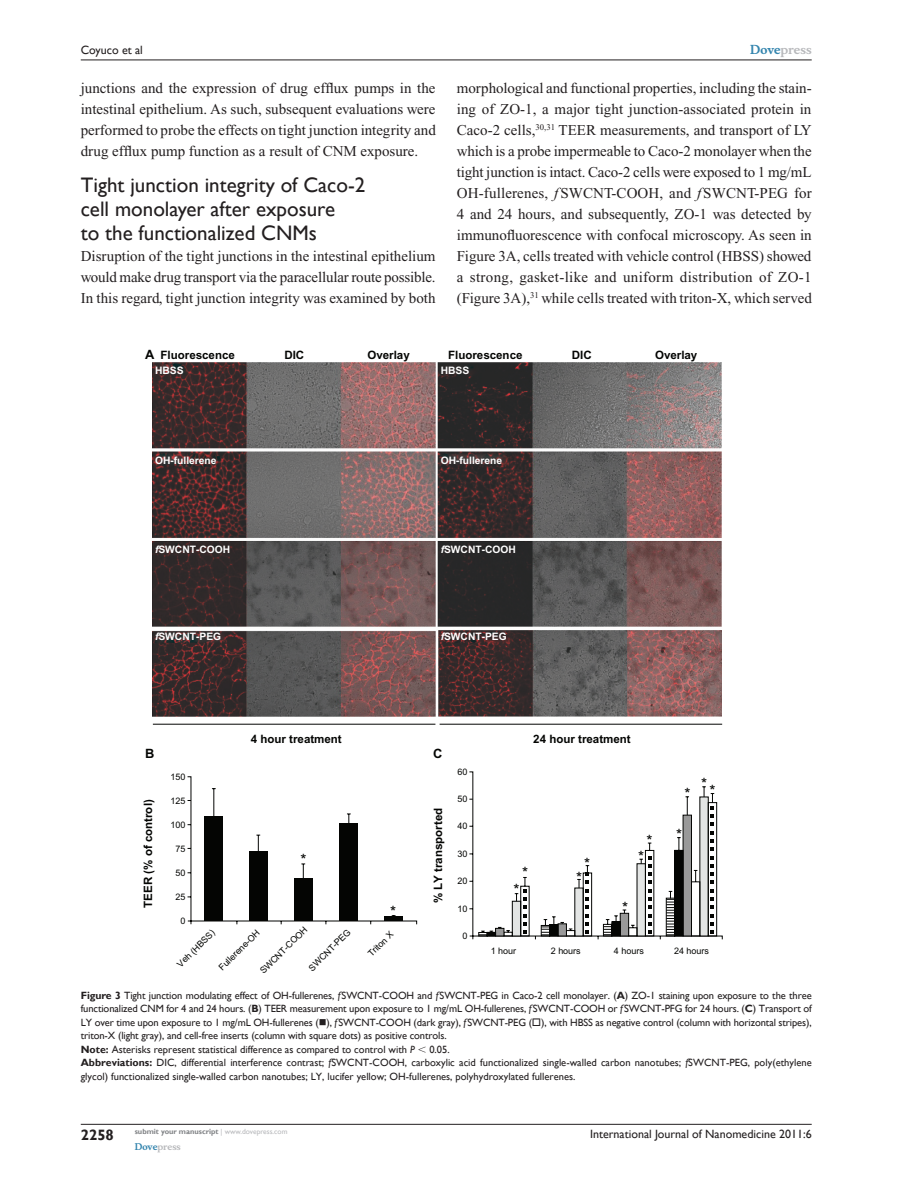
<style>
.page{position:relative;width:918px;height:1188px;background:#fff}
.page>*{position:absolute;margin:0;border:0;box-sizing:border-box;transform-origin:0 0}
.t1{font:21px/24px "Gill Sans";color:#231f20}
.t2{font:15.45px "Arial";color:#040503}
.t3{font:15px/21px "Times New Roman";color:#231f20;text-align:justify}
.t4{font:700 15px "Gill Sans";color:#231f20}
.t5{font:700 12.9px "Arial";color:#040503}
.t6{font:12px "Gill Sans";color:#231f20}
.t7{font:700 12px "Musee";color:#b8b9bc}
.t8{font:700 11.55px "Arial";color:#040503}
.t9{font:10.5px/13.5px "Gill Sans";letter-spacing:-.01em;color:#231f20}
.t10{font:700 10.2px "Arial";color:#fff}
.t11{font:9px "Arial";color:#040503}
.t12{font:700 9px "Musee";color:#b8b9bc}
.t13{font:700 7.5px "Gill Sans";color:#808285}
.s1{color:#3485ae}
.s2{font-style:italic}
.s3{font-size:12.9px}
.s4{font-weight:700}
.s5{font-family:"Mathematical Pi One"}
.s6{font-weight:400;color:#b8b9bc}
</style>
<div class="page">
<hr style="left:81px;top:1124px;width:731px;height:1px;background:#231f20">
<hr style="left:81px;top:60px;width:731px;height:1px;background:#231f20">
<img style="left:153px;top:363px;width:569px;height:353px">
<svg style="left:187px;top:771px;width:536px;height:169px"></svg>
<svg style="left:666px;top:786px;width:51px;height:150px"></svg>
<svg style="left:603px;top:843px;width:51px;height:93px"></svg>
<svg style="left:541px;top:865px;width:51px;height:71px"></svg>
<svg style="left:478px;top:877px;width:52px;height:59px"></svg>
<hr style="left:153px;top:724px;width:282px;height:1px;background:#040503">
<hr style="left:440px;top:724px;width:282px;height:1px;background:#040503">
<p class="t6" style="left:81px;top:43px;width:64px">Coyuco et al</p>
<p class="t3" style="left:81px;top:77px;width:357px">junctions and the expression of drug efflux pumps in the intestinal epithelium. As such, subsequent evaluations were performed to probe the effects on tight junction integrity and drug efflux pump function as a result of CNM exposure.</p>
<h1 class="t1" style="left:81px;top:173px;width:286px">Tight junction integrity of Caco-2 cell monolayer after exposure<br>to the functionalized CNMs</h1>
<p class="t3" style="left:81px;top:245px;width:356px">Disruption of the tight junctions in the intestinal epithelium would make drug transport via the paracellular route possible.<br>In this regard, tight junction integrity was examined by both</p>
<p class="t7" style="left:750px;top:43px;width:63px"><span class="s1">Dove</span>press</p>
<p class="t3" style="left:457px;top:77px;width:357px">morphological and functional properties, including the stain&shy;ing of ZO-1, a major tight junction-associated protein in Caco-2 cells,<sup>30,31</sup> TEER measurements, and transport of LY which is a probe impermeable to Caco-2 monolayer when the tight junction is intact. Caco-2 cells were exposed to 1 mg/mL OH-fullerenes, <span class="s2">f</span> SWCNT-COOH, and <span class="s2">f</span> SWCNT-PEG for 4 and 24 hours, and subsequently, ZO-1 was detected by immunofluorescence with confocal microscopy. As seen in Figure 3A, cells treated with vehicle control (HBSS) showed a strong, gasket-like and uniform distribution of ZO-1 (Figure 3A),<sup>31</sup> while cells treated with triton-X, which served</p>
<p class="t8" style="left:145px;top:348px;width:91px"><span class="s3">A</span> Fluorescence</p>
<p class="t10" style="left:155px;top:365px;width:30px">HBSS</p>
<p class="t8" style="left:284px;top:348px;width:21px">DIC</p>
<p class="t8" style="left:367px;top:348px;width:44px">Overlay</p>
<p class="t8" style="left:448px;top:348px;width:76px">Fluorescence</p>
<p class="t8" style="left:572px;top:348px;width:21px">DIC</p>
<p class="t8" style="left:655px;top:348px;width:44px">Overlay</p>
<p class="t10" style="left:441px;top:365px;width:30px">HBSS</p>
<p class="t10" style="left:155px;top:454px;width:63px">OH-fullerene</p>
<p class="t10" style="left:441px;top:454px;width:63px">OH-fullerene</p>
<p class="t10" style="left:155px;top:543px;width:77px"><span class="s2">f</span>SWCNT-COOH</p>
<p class="t10" style="left:441px;top:543px;width:77px"><span class="s2">f</span>SWCNT-COOH</p>
<p class="t10" style="left:155px;top:631px;width:68px"><span class="s2">f</span>SWCNT-PEG</p>
<p class="t10" style="left:441px;top:631px;width:68px"><span class="s2">f</span>SWCNT-PEG</p>
<p class="t5" style="left:145px;top:746px;width:11px">B</p>
<p class="t8" style="left:141px;top:908px;width:110px;rotate:-90deg">TEER (% of control)</p>
<p class="t11" style="left:171px;top:771px;width:16px">150</p>
<p class="t11" style="left:171px;top:795px;width:16px">125</p>
<p class="t11" style="left:171px;top:819px;width:16px">100</p>
<p class="t11" style="left:176px;top:843px;width:11px">75</p>
<p class="t11" style="left:176px;top:867px;width:11px">50</p>
<p class="t11" style="left:176px;top:892px;width:11px">25</p>
<p class="t8" style="left:251px;top:732px;width:93px">4 hour treatment</p>
<p class="t8" style="left:533px;top:732px;width:99px">24 hour treatment</p>
<p class="t2" style="left:300px;top:851px;width:7px">*</p>
<p class="t2" style="left:390px;top:903px;width:7px">*</p>
<p class="t5" style="left:433px;top:746px;width:11px">C</p>
<p class="t8" style="left:431px;top:903px;width:97px;rotate:-90deg">% LY transported</p>
<p class="t11" style="left:457px;top:766px;width:11px">60</p>
<p class="t11" style="left:457px;top:794px;width:11px">50</p>
<p class="t11" style="left:457px;top:821px;width:11px">40</p>
<p class="t11" style="left:457px;top:849px;width:11px">30</p>
<p class="t11" style="left:457px;top:876px;width:11px">20</p>
<p class="t11" style="left:457px;top:903px;width:11px">10</p>
<p class="t2" style="left:522px;top:864px;width:7px">*</p>
<p class="t2" style="left:514px;top:881px;width:7px">*</p>
<p class="t2" style="left:584px;top:854px;width:7px">*</p>
<p class="t2" style="left:576px;top:868px;width:7px">*</p>
<p class="t2" style="left:622px;top:899px;width:7px">*</p>
<p class="t2" style="left:685px;top:785px;width:7px">*</p>
<p class="t2" style="left:647px;top:829px;width:37px">* *</p>
<p class="t2" style="left:638px;top:848px;width:7px">*</p>
<p class="t2" style="left:701px;top:775px;width:7px">*</p>
<p class="t2" style="left:709px;top:782px;width:7px">*</p>
<p class="t11" style="left:181px;top:916px;width:6px">0</p>
<p class="t11" style="left:175px;top:962px;width:50px;rotate:-45deg">Veh (HBSS)</p>
<p class="t11" style="left:217px;top:965px;width:55px;rotate:-45deg">Fullerene-OH</p>
<p class="t11" style="left:258px;top:969px;width:64px;rotate:-45deg">SWCNT-COOH</p>
<p class="t11" style="left:307px;top:966px;width:56px;rotate:-45deg">SWCNT-PEG</p>
<p class="t11" style="left:366px;top:951px;width:33px;rotate:-45deg">Triton X</p>
<p class="t11" style="left:462px;top:931px;width:6px">0</p>
<p class="t11" style="left:491px;top:946px;width:27px">1 hour</p>
<p class="t11" style="left:551px;top:946px;width:31px">2 hours</p>
<p class="t11" style="left:614px;top:946px;width:31px">4 hours</p>
<p class="t11" style="left:674px;top:946px;width:36px">24 hours</p>
<p class="t9" style="left:81px;top:988px;width:732px"><span class="s4">Figure 3</span> Tight junction modulating effect of OH-fullerenes, <span class="s2">f</span> SWCNT-COOH and <span class="s2">f</span> SWCNT-PEG in Caco-2 cell monolayer. (<span class="s4">A</span>) ZO-1 staining upon exposure to the three functionalized CNM for 4 and 24 hours. (<span class="s4">B</span>) TEER</p>
<p class="t9" style="left:81px;top:1002px;width:732px;text-indent:209px">measurement upon exposure to 1 mg/mL OH-fullerenes, <span class="s2">f</span> SWCNT-COOH or <span class="s2">f</span> SWCNT-PFG for 24 hours. (<span class="s4">C</span>) Transport of LY over time upon exposure to 1 mg/mL OH-fullerenes (■), <span class="s2">f</span> SWCNT-COOH (dark gray), <span class="s2">f</span> SWCNT-PEG (□), with HBSS as negative control (column with horizontal stripes), triton-X (light gray), and cell-free inserts (column with square dots) as positive controls.<br><span class="s4">Note:</span> Asterisks represent statistical difference as compared to control with <span class="s2">P</span> <span class="s5">,</span> 0.05.<br><span class="s4">Abbreviations:</span> DIC, differential interference contrast; <span class="s2">f</span>SWCNT-COOH, carboxylic acid functionalized single-walled carbon nanotubes; <span class="s2">f</span>SWCNT-PEG, poly(ethylene glycol) functionalized single-walled carbon nanotubes; LY, lucifer yellow; OH-fullerenes, polyhydroxylated fullerenes.</p>
<p class="t4" style="left:81px;top:1126px;width:35px">2258</p>
<p class="t13" style="left:135px;top:1127px;width:154px">submit your manuscript <span class="s6">| www.dovepress.com</span></p>
<p class="t12" style="left:135px;top:1141px;width:48px"><span class="s1">Dove</span>press</p>
<p class="t6" style="left:590px;top:1127px;width:223px">International Journal of Nanomedicine 2011:6</p>
</div>
